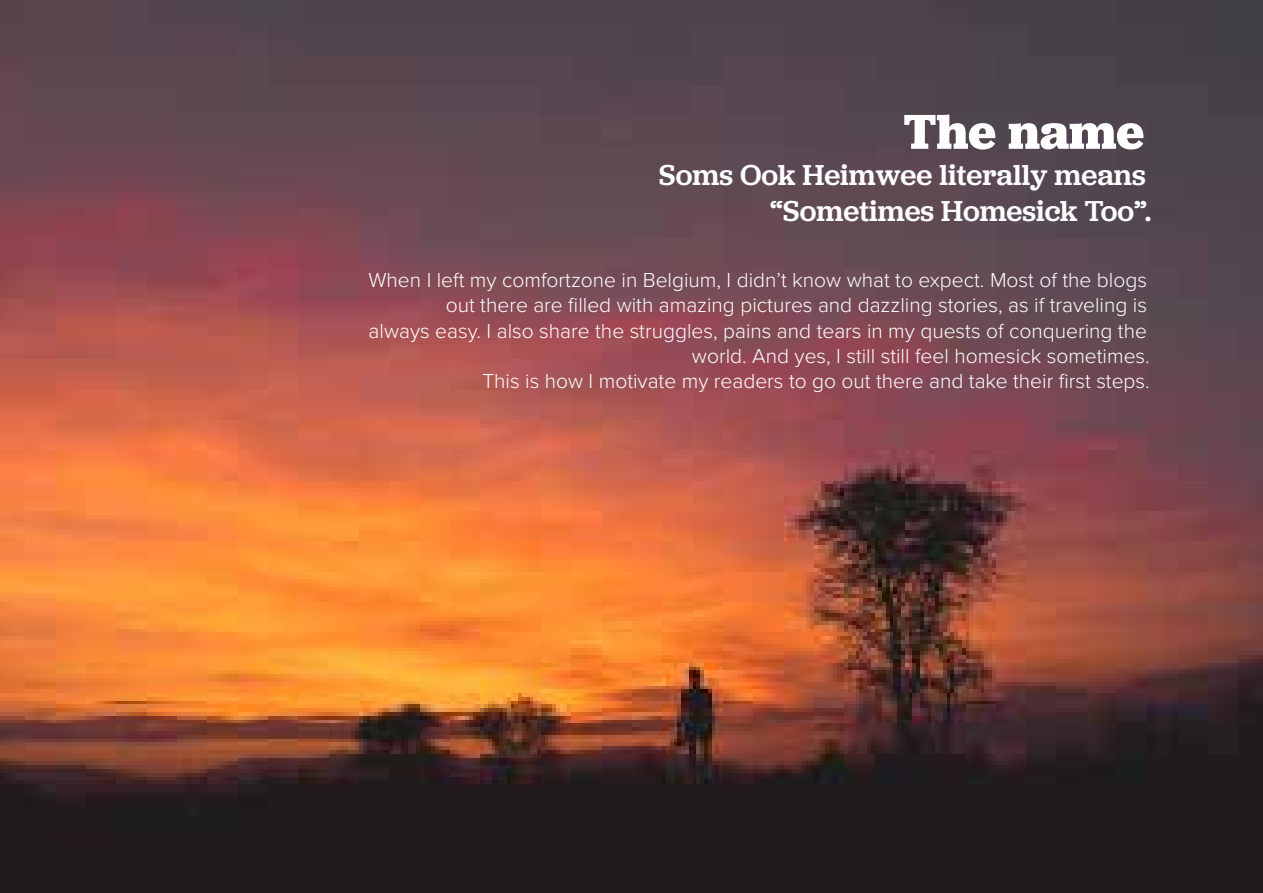
<style>
.page{position:relative;width:1263px;height:893px;background:#fff}
.page>*{position:absolute;margin:0;border:0;box-sizing:border-box;transform-origin:0 0}
.t1{font:700 51px "Jubilat";color:#fff}
.t2{font:500 30px/36px "Jubilat";color:#fff;text-align:right}
.t3{font:300 21px/25.2px "Proxima Nova";color:#fff;text-align:right}
</style>
<div class="page">
<img style="left:0;top:0;width:1263px;height:893px">
<h1 class="t1" style="left:903px;top:99px;width:242px">The name</h1>
<h2 class="t2" style="left:659px;top:156px;width:494px">Soms Ook Heimwee literally means “Sometimes Homesick Too”.</h2>
<p class="t3" style="left:368px;top:266px;width:783px">When I left my comfortzone in Belgium, I didn’t know what to expect. Most of the blogs out there are filled with amazing pictures and dazzling stories, as if traveling is<br>always easy. I also share the struggles, pains and tears in my quests of conquering the world. And yes, I still still feel homesick sometimes.<br>This is how I motivate my readers to go out there and take their first steps.</p>
</div>
